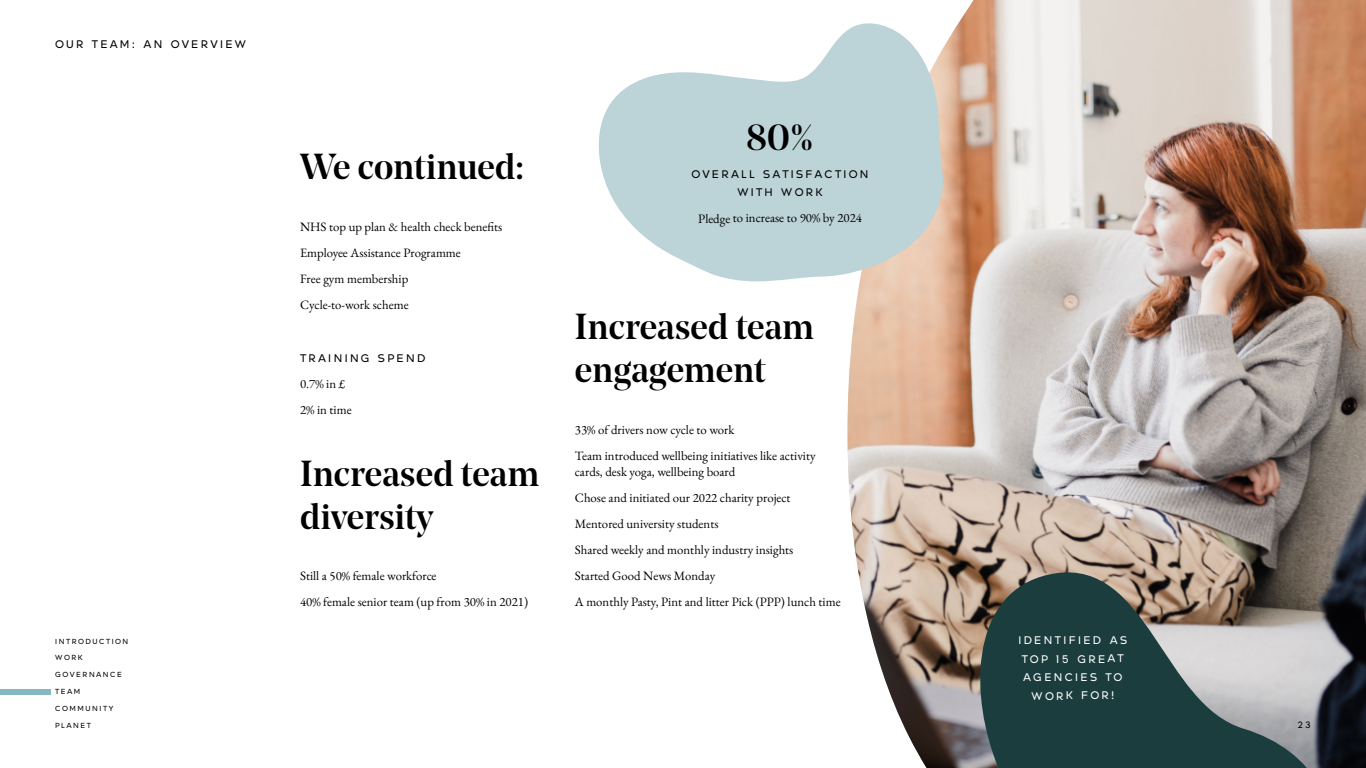
<style>
.page{position:relative;width:1366px;height:768px;background:#fff}
.page>*{position:absolute;margin:0;border:0;box-sizing:border-box;transform-origin:0 0}
.t1{font:500 36px/43.2px "Noe Display";color:#000}
.t2{font:12.8px/26px "EB Garamond";color:#000}
.t3{font:300 9.6px/18.4px "Kingdom&Sparrow";letter-spacing:.23em;color:#000;text-align:center}
.t4{font:300 9.6px/18.4px "Kingdom&Sparrow";letter-spacing:.24em;color:#fff;text-align:center}
.t5{font:300 9.6px "Kingdom&Sparrow";letter-spacing:.25em;color:#000}
.t6{font:300 8px "Kingdom&Sparrow";color:#000}
.t7{font:300 6.4px "Kingdom&Sparrow";letter-spacing:.24em;color:#000}
</style>
<div class="page">
<img style="left:847px;top:0;width:518px;height:768px">
<svg style="left:598px;top:18px;width:347px;height:269px;fill:#bcd3d8"></svg>
<svg style="left:967px;top:559px;width:398px;height:209px;background:#586362"></svg>
<div style="left:0;top:689px;width:50px;height:5px;background:#87b8c1"></div>
<p class="t3" style="left:55px;top:36px;width:192px">OUR TEAM: AN OVERVIEW</p>
<h1 class="t1" style="left:300px;top:145px;width:225px">We continued:</h1>
<p class="t2" style="left:300px;top:213px;width:204px">NHS top up plan &amp; health check benefits<br>Employee Assistance Programme<br>Free gym membership<br>Cycle-to-work scheme</p>
<p class="t5" style="left:300px;top:353px;width:127px">TRAINING SPEND</p>
<p class="t2" style="left:300px;top:371px;width:53px">0.7% in £<br>2% in time</p>
<h1 class="t1" style="left:300px;top:451px;width:241px">Increased team diversity</h1>
<p class="t2" style="left:300px;top:563px;width:229px">Still a 50% female workforce<br>40% female senior team (up from 30% in 2021)</p>
<h1 class="t1" style="left:746px;top:116px;width:70px">80%</h1>
<p class="t3" style="left:691px;top:165px;width:179px">OVERALL SATISFACTION<br>WITH WORK</p>
<p class="t2" style="left:698px;top:205px;width:165px">Pledge to increase to 90% by 2024</p>
<h1 class="t1" style="left:575px;top:305px;width:241px">Increased team engagement</h1>
<p class="t2" style="left:575px;top:417px;width:242px">33% of drivers now cycle to work<br>Team introduced wellbeing initiatives like activity</p>
<p class="t2" style="left:575px;top:459px;width:267px">cards, desk yoga, wellbeing board<br>Chose and initiated our 2022 charity project Mentored university students<br>Shared weekly and monthly industry insights<br>Started Good News Monday<br>A monthly Pasty, Pint and litter Pick (PPP) lunch time</p>
<p class="t4" style="left:1018px;top:632px;width:110px">IDENTIFIED AS<br>TOP 15 GREAT<br>AGENCIES TO<br>WORK FOR!</p>
<p class="t7" style="left:55px;top:638px;width:75px">INTRODUCTION</p>
<p class="t7" style="left:55px;top:655px;width:29px">WORK</p>
<p class="t7" style="left:55px;top:671px;width:68px">GOVERNANCE</p>
<p class="t7" style="left:55px;top:688px;width:27px">TEAM</p>
<p class="t7" style="left:55px;top:705px;width:60px">COMMUNITY</p>
<p class="t7" style="left:55px;top:722px;width:38px">PLANET</p>
<p class="t6" style="left:1297px;top:721px;width:15px">23</p>
</div>
